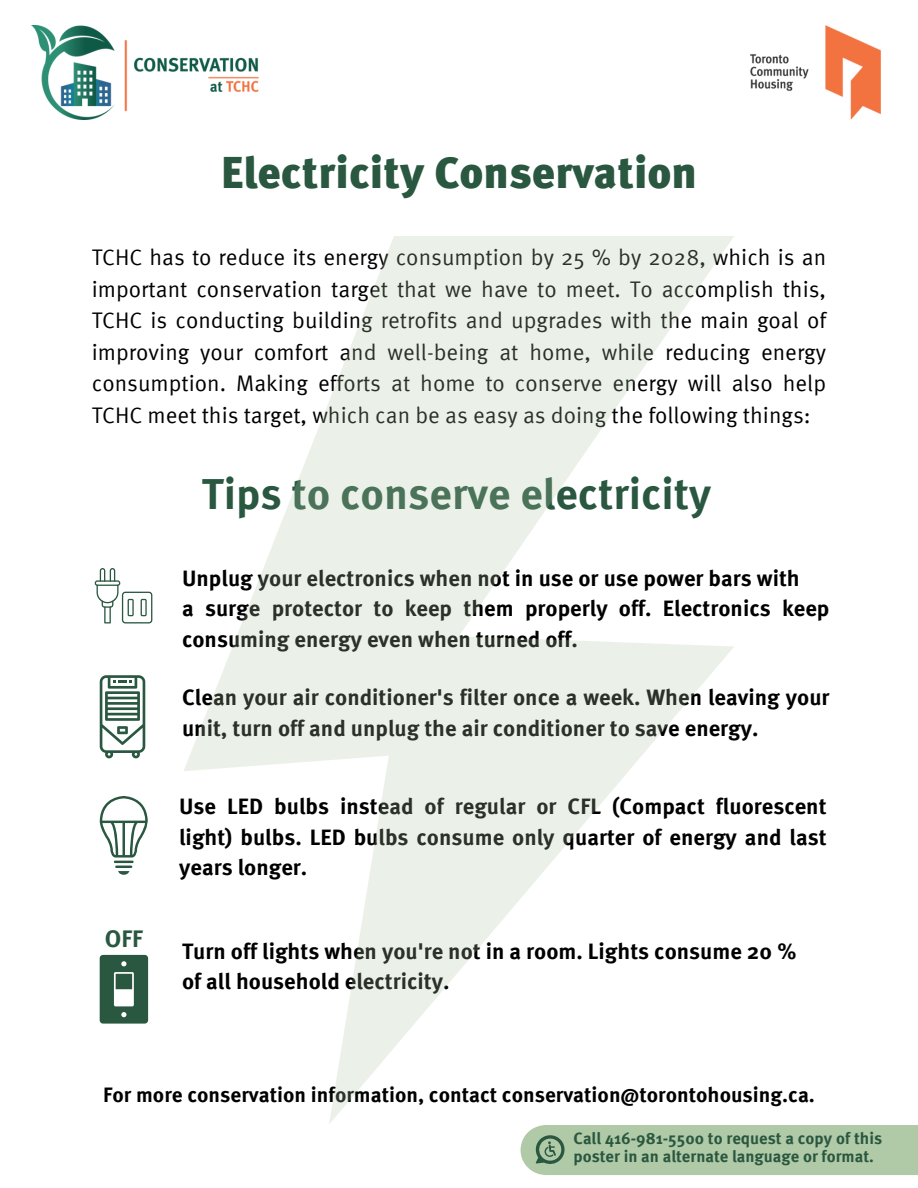
<style>
.page{position:relative;width:918px;height:1188px;background:#fff}
.page>*{position:absolute;margin:0;border:0;box-sizing:border-box;transform-origin:0 0}
.t1{font:900 44.25px "Meta Pro";color:#295740}
.t2{font:700 43.5px "Meta Pro";color:#295740}
.t3{font:700 24.15px "Meta Pro";color:#295740}
.t4{font:22.5px/31.5px "Meta Pro";color:#000;text-align:justify}
.t5{font:700 22.35px/30.3px "Meta Pro";color:#000}
.t6{font:700 21px "Meta Pro";color:#000}
.t7{font:700 16.5px/18px "Meta Pro";color:#295740}
</style>
<div class="page">
<img style="left:32px;top:26px;width:227px;height:93px">
<img style="left:750px;top:26px;width:131px;height:93px">
<svg style="left:95px;top:568px;width:57px;height:55px"></svg>
<svg style="left:100px;top:675px;width:45px;height:83px"></svg>
<hr style="left:114px;top:861px;width:20px;height:2px;background:#295740">
<svg style="left:115px;top:866px;width:17px;height:9px"></svg>
<svg style="left:100px;top:796px;width:48px;height:62px"></svg>
<svg style="left:100px;top:955px;width:48px;height:69px;background:#48705c"></svg>
<svg style="left:184px;top:236px;width:550px;height:888px"></svg>
<div style="left:521px;top:1125px;width:397px;height:50px;background:#b0c9a6"></div>
<h1 class="t1" style="left:221px;top:154px;width:478px">Electricity Conservation</h1>
<p class="t4" style="left:92px;top:244px;width:736px">TCHC has to reduce its energy consumption by 25 % by 2028, which is an important conservation target that we have to meet. To accomplish this, TCHC is conducting building retrofits and upgrades with the main goal of improving your comfort and well-being at home, while reducing energy consumption. Making efforts at home to conserve energy will also help TCHC meet this target, which can be as easy as doing the following things:</p>
<h2 class="t2" style="left:202px;top:476px;width:511px">Tips to conserve electricity</h2>
<p class="t5" style="left:182px;top:565px;width:649px">Unplug your electronics when not in use or use power bars with<br>a surge protector to keep them properly off. Electronics keep consuming energy even when turned off.</p>
<p class="t5" style="left:182px;top:684px;width:649px">Clean your air conditioner's filter once a week. When leaving your unit, turn off and unplug the air conditioner to save energy.</p>
<p class="t3" style="left:105px;top:928px;width:40px">OFF</p>
<p class="t5" style="left:179px;top:793px;width:649px;text-align:justify">Use LED bulbs instead of regular or CFL (Compact fluorescent light) bulbs. LED bulbs consume only quarter of energy and last years longer.</p>
<p class="t5" style="left:182px;top:938px;width:616px">Turn off lights when you're not in a room. Lights consume 20 % of all household electricity.</p>
<p class="t6" style="left:103px;top:1086px;width:713px">For more conservation information, contact conservation@torontohousing.ca.</p>
<p class="t7" style="left:574px;top:1131px;width:310px">Call 416-981-5500 to request a copy of this poster in an alternate language or format.</p>
</div>
